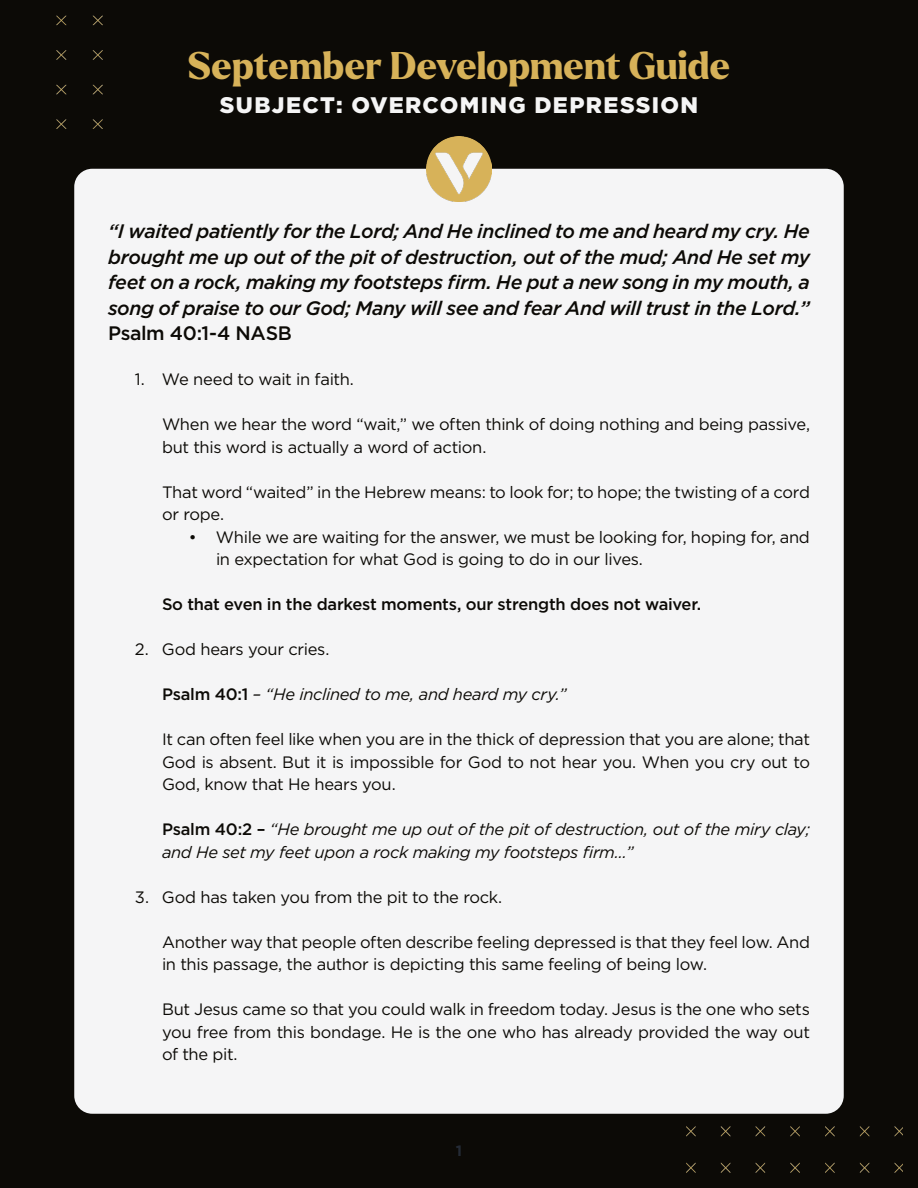
<style>
.page{position:relative;width:918px;height:1188px;background:#0c0a06}
.page>*{position:absolute;margin:0;border:0;box-sizing:border-box;transform-origin:0 0}
.t1{font:800 37.5px "Larken";letter-spacing:-.005em;color:#d7b259}
.t2{font:900 22.5px "Gotham";letter-spacing:.06em;color:#f5f5f5}
.t3{font:italic 500 19.5px/25.5px "Gotham";letter-spacing:-.02em;color:#0c0a06;text-align:justify}
.t4{font:500 19.5px "Gotham";letter-spacing:-.02em;color:#0c0a06}
.t5{font:16.5px/22.5px "Gotham";letter-spacing:-.02em;color:#0c0a06}
.t6{font:italic 16.5px/22.5px "Gotham";letter-spacing:-.02em;color:#0c0a06}
.t7{font:500 16.5px "Gotham";letter-spacing:-.015em;color:#0c0a06}
.t8{font:700 15px "Gotham";color:#252b36}
.s1{font-weight:500;font-style:normal}
</style>
<div class="page">
<div style="left:74px;top:169px;width:770px;height:945px;background:#f5f5f6;border-radius:18px"></div>
<img style="left:427px;top:136px;width:64px;height:65px">
<img style="left:56px;top:15px;width:47px;height:113px">
<img style="left:687px;top:1126px;width:216px;height:47px">
<h1 class="t1" style="left:188px;top:41px;width:544px">September Development Guide</h1>
<h2 class="t2" style="left:220px;top:90px;width:480px">SUBJECT: OVERCOMING DEPRESSION</h2>
<p class="t3" style="left:108px;top:218px;width:704px">“I waited patiently for the Lord; And He inclined to me and heard my cry. He brought me up out of the pit of destruction, out of the mud; And He set my feet on a rock, making my footsteps firm. He put a new song in my mouth, a song of praise to our God; Many will see and fear And will trust in the Lord.”</p>
<p class="t4" style="left:108px;top:322px;width:185px">Psalm 40:1-4 NASB</p>
<p class="t5" style="left:135px;top:368px;width:220px">1. We need to wait in faith.</p>
<p class="t5" style="left:162px;top:413px;width:650px">When we hear the word “wait,” we often think of doing nothing and being passive, but this word is actually a word of action.</p>
<p class="t5" style="left:162px;top:480px;width:649px">That word “waited” in the Hebrew means: to look for; to hope; the twisting of a cord or rope.</p>
<p class="t5" style="left:216px;top:525px;width:595px;text-indent:-27px">• While we are waiting for the answer, we must be looking for, hoping for, and in expectation for what God is going to do in our lives.</p>
<p class="t7" style="left:162px;top:595px;width:541px">So that even in the darkest moments, our strength does not waiver.</p>
<p class="t5" style="left:135px;top:638px;width:196px">2. God hears your cries.</p>
<p class="t6" style="left:162px;top:683px;width:406px"><span class="s1">Psalm 40:1</span> – “He inclined to me, and heard my cry.”</p>
<p class="t5" style="left:162px;top:728px;width:650px;text-align:justify">It can often feel like when you are in the thick of depression that you are alone; that God is absent. But it is impossible for God to not hear you. When you cry out to God, know that He hears you.</p>
<p class="t6" style="left:162px;top:818px;width:650px"><span class="s1">Psalm 40:2 –</span> “He brought me up out of the pit of destruction, out of the miry clay; and He set my feet upon a rock making my footsteps firm…”</p>
<p class="t5" style="left:135px;top:885px;width:369px">3. God has taken you from the pit to the rock.</p>
<p class="t5" style="left:162px;top:930px;width:650px">Another way that people often describe feeling depressed is that they feel low. And in this passage, the author is depicting this same feeling of being low.</p>
<p class="t5" style="left:162px;top:998px;width:650px;text-align:justify">But Jesus came so that you could walk in freedom today. Jesus is the one who sets you free from this bondage. He is the one who has already provided the way out of the pit.</p>
<p class="t8" style="left:456px;top:1142px;width:8px">1</p>
</div>
